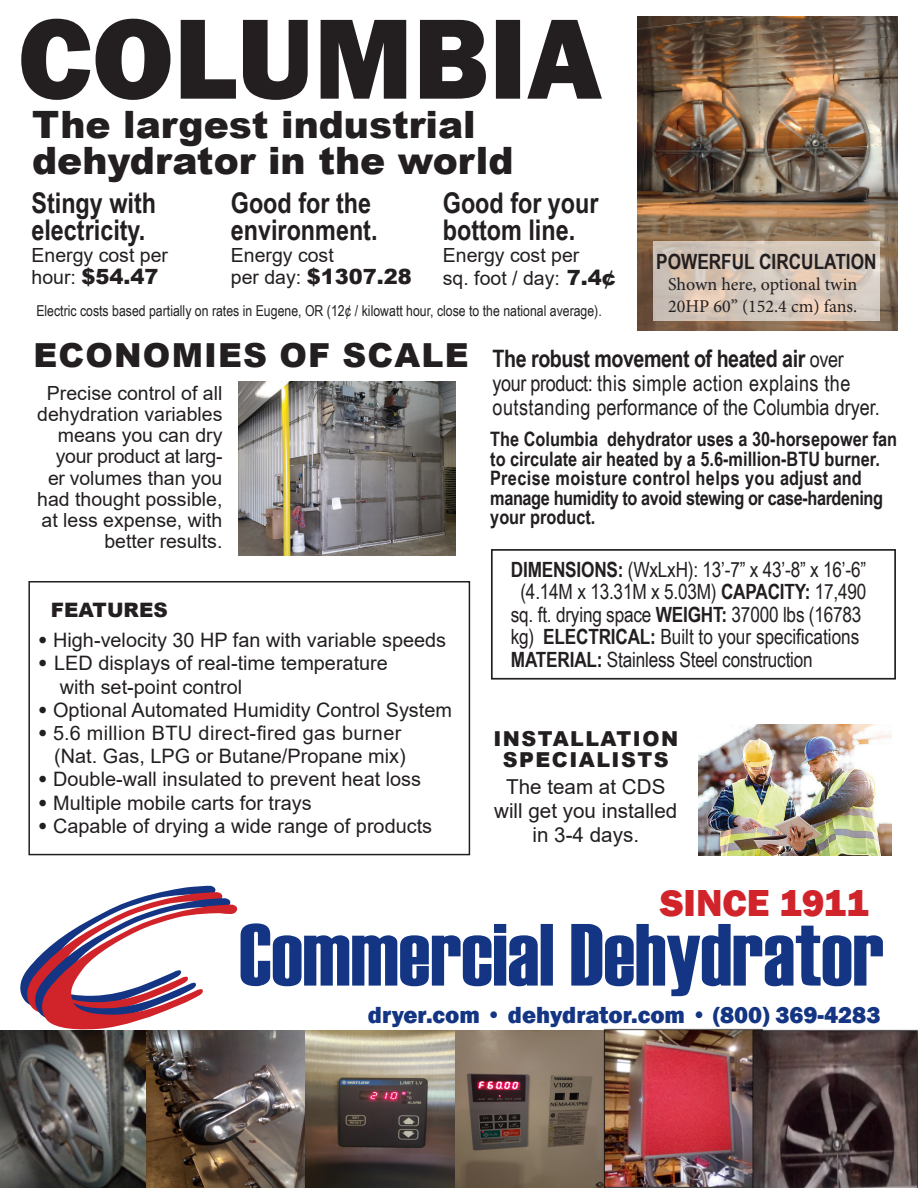
<style>
.page{position:relative;width:918px;height:1188px;background:#fff}
.page>*{position:absolute;margin:0;border:0;box-sizing:border-box;transform-origin:0 0}
.t1{font:800 38.7px "Franklin Gothic";color:#d1232a}
.t2{font:900 37.65px/36px "Arial";color:#231f20}
.t3{font:900 33.15px "Arial";letter-spacing:.035em;color:#231f20}
.t4{font:700 28.5px/27px "Arial Narrow";color:#231f20}
.t5{font:800 24px "Franklin Gothic";color:#133583}
.t6{font:700 24px "Arial Narrow";letter-spacing:-.02em;color:#231f20}
.t7{font:22.05px/24px "Arial Narrow";color:#231f20}
.t8{font:21px/22.5px "Arial Narrow";letter-spacing:-.01em;color:#231f20}
.t9{font:900 21px "Arial";color:#231f20}
.t10{font:700 21px "Arial Narrow";color:#231f20}
.t11{font:20.55px "Arial";color:#231f20}
.t12{font:900 20.55px/21.6px "Arial";letter-spacing:.07em;color:#231f20;text-align:center}
.t13{font:19.95px/23.2px "Arial";color:#231f20}
.t14{font:700 19.95px/19.5px "Arial Narrow";color:#231f20}
.t15{font:19.95px/23.2px "Arial";letter-spacing:.02em;color:#231f20;text-align:right}
.t16{font:900 19.95px "Arial";color:#231f20}
.t17{font:19.5px/21.1px "Arial";color:#231f20;text-align:right}
.t18{font:18px/21.6px "Minion Pro";color:#231f20}
.t19{font:15px "Arial Narrow";color:#231f20}
.s1{font-weight:400;font-size:19.5px}
.s2{font-weight:900;font-size:21px}
.s3{font-weight:900}
.s4{font-weight:400;font-size:22.05px}
.s5{font-weight:700}
</style>
<div class="page">
<img style="left:637px;top:16px;width:260px;height:315px">
<svg style="left:241px;top:923px;width:642px;height:73px"></svg>
<div style="left:28px;top:581px;width:442px;height:274px;border:2px solid #231f20"></div>
<div style="left:491px;top:549px;width:405px;height:131px;border:2px solid #231f20"></div>
<svg style="left:21px;top:19px;width:581px;height:81px;fill:#231f20"></svg>
<svg style="left:653px;top:242px;width:227px;height:79px;fill:#d4c7b9"></svg>
<img style="left:698px;top:725px;width:194px;height:130px">
<img style="left:239px;top:381px;width:217px;height:175px">
<svg style="left:18px;top:886px;width:220px;height:145px"></svg>
<img style="left:0;top:1031px;width:146px;height:157px">
<img style="left:146px;top:1030px;width:169px;height:158px">
<img style="left:306px;top:1031px;width:297px;height:157px">
<img style="left:603px;top:1028px;width:148px;height:160px">
<img style="left:751px;top:1028px;width:167px;height:160px">
<p class="t2" style="left:32px;top:105px;width:483px">The largest industrial dehydrator in the world</p>
<p class="t4" style="left:31px;top:188px;width:126px">Stingy with</p>
<p class="t4" style="left:31px;top:215px;width:115px">electricity.</p>
<p class="t17" style="left:31px;top:244px;width:138px">Energy cost per</p>
<p class="t9" style="left:31px;top:261px;width:128px"><span class="s1">hour:</span> $54.47</p>
<p class="t4" style="left:231px;top:188px;width:142px">Good for the</p>
<p class="t4" style="left:231px;top:215px;width:148px">environment.</p>
<p class="t17" style="left:231px;top:244px;width:104px">Energy cost</p>
<p class="t9" style="left:231px;top:261px;width:182px"><span class="s1">per day:</span> $1307.28</p>
<p class="t4" style="left:443px;top:188px;width:157px">Good for your bottom line.</p>
<p class="t17" style="left:443px;top:245px;width:138px">Energy cost per</p>
<p class="t17" style="left:443px;top:267px;width:175px">sq. foot / day: <span class="s2">7.4¢</span></p>
<p class="t19" style="left:36px;top:300px;width:567px">Electric costs based partially on rates in Eugene, OR (12¢ / kilowatt hour, close to the national average).</p>
<p class="t10" style="left:656px;top:246px;width:222px">POWERFUL CIRCULATION</p>
<p class="t18" style="left:668px;top:274px;width:191px">Shown here, optional twin<br>20HP 60” (152.4 cm) fans.</p>
<p class="t3" style="left:33px;top:331px;width:437px">ECONOMIES OF SCALE</p>
<p class="t17" style="left:37px;top:383px;width:187px">Precise control of all dehydration variables means you can dry your product at larg&shy;er volumes than you had thought possible, at less expense, with better results.</p>
<p class="t16" style="left:51px;top:596px;width:118px">FEATURES</p>
<p class="t13" style="left:38px;top:628px;width:410px"><span class="s3">•</span> High-velocity 30 HP fan with variable speeds</p>
<p class="t13" style="left:60px;top:652px;width:330px;text-indent:-22px"><span class="s3">•</span> LED displays of real-time temperature with set-point control</p>
<p class="t13" style="left:38px;top:698px;width:416px"><span class="s3">•</span> Optional Automated Humidity Control System</p>
<p class="t15" style="left:38px;top:721px;width:369px"><span class="s3">•</span> 5.6 million BTU direct-fired gas burner (Nat. Gas, LPG or Butane/Propane mix)</p>
<p class="t13" style="left:38px;top:768px;width:385px"><span class="s3">•</span> Double-wall insulated to prevent heat loss</p>
<p class="t13" style="left:38px;top:791px;width:276px"><span class="s3">•</span> Multiple mobile carts for trays</p>
<p class="t13" style="left:38px;top:814px;width:396px"><span class="s3">•</span> Capable of drying a wide range of products</p>
<p class="t6" style="left:493px;top:341px;width:353px">The robust movement of heated air <span class="s4">over</span></p>
<p class="t7" style="left:493px;top:371px;width:389px">your product: this simple action explains the outstanding performance of the Columbia dryer.</p>
<p class="t14" style="left:490px;top:428px;width:408px">The Columbia dehydrator uses a 30-horsepower fan to circulate air heated by a 5.6-million-BTU burner.<br>Precise moisture control helps you adjust and manage humidity to avoid stewing or case-hardening your product.</p>
<p class="t8" style="left:511px;top:557px;width:357px"><span class="s5">DIMENSIONS:</span> (WxLxH): 13’-7” x 43’-8” x 16’-6”</p>
<p class="t8" style="left:511px;top:580px;width:357px;text-indent:10px">(4.14M x 13.31M x 5.03M) <span class="s5">CAPACITY:</span> 17,490 sq. ft. drying space <span class="s5">WEIGHT:</span> 37000 lbs (16783 kg) <span class="s5">ELECTRICAL:</span> Built to your specifications <span class="s5">MATERIAL:</span> Stainless Steel construction</p>
<p class="t12" style="left:493px;top:727px;width:186px">INSTALLATION<br>SPECIALISTS</p>
<p class="t11" style="left:506px;top:773px;width:161px">The team at CDS</p>
<p class="t11" style="left:494px;top:797px;width:185px">will get you installed</p>
<p class="t11" style="left:533px;top:821px;width:108px">in 3-4 days.</p>
<p class="t1" style="left:660px;top:878px;width:210px">SINCE 1911</p>
<p class="t5" style="left:368px;top:1000px;width:514px">dryer.com • dehydrator.com • (800) 369-4283</p>
</div>
